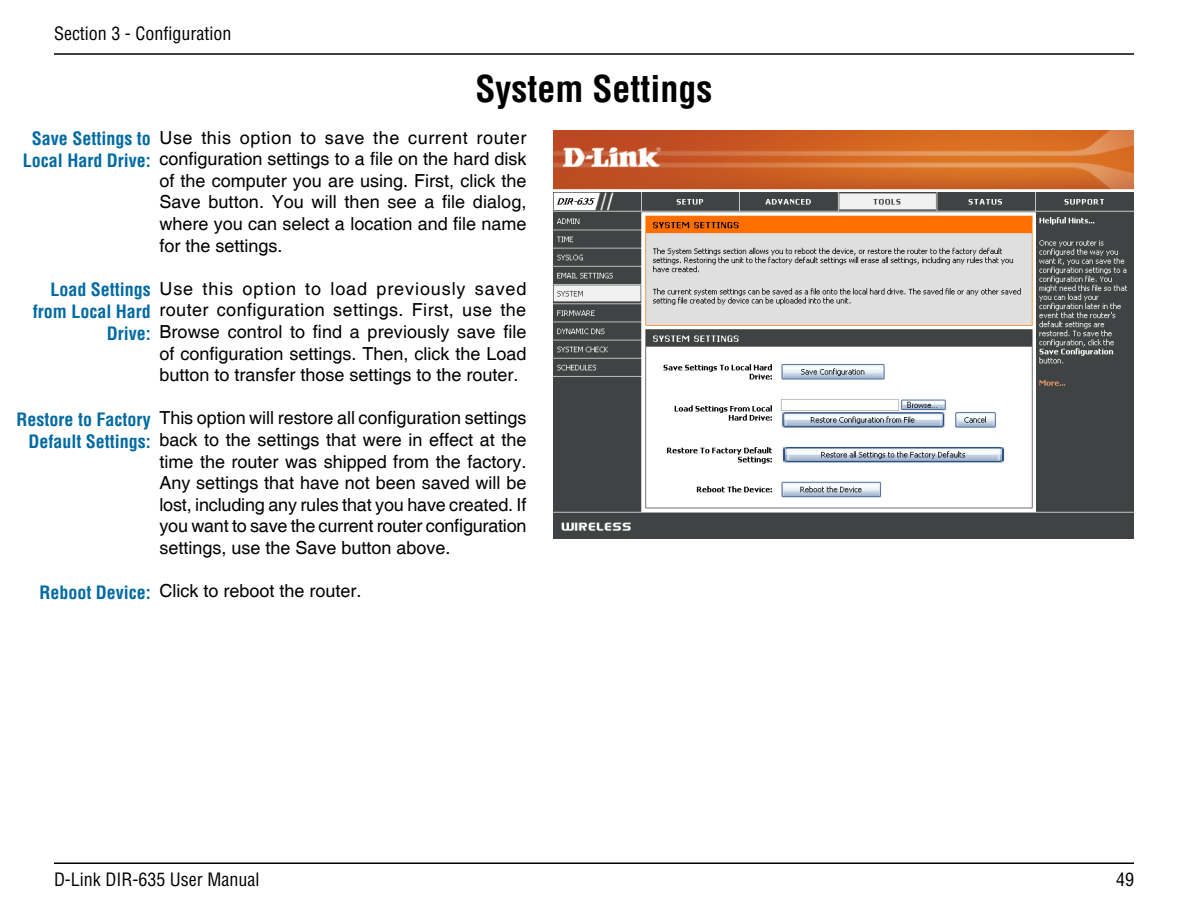
<style>
.page{position:relative;width:1188px;height:918px;background:#fff}
.page>*{position:absolute;margin:0;border:0;box-sizing:border-box;transform-origin:0 0}
.t1{font:700 condensed 36px "Helvetica";color:#000}
.t2{font:18px/21.6px "Helvetica";color:#000;text-align:justify}
.t3{font:700 condensed 18px/21.6px "Helvetica";color:#006aa2;text-align:right}
.t4{font:condensed 18px "Helvetica";color:#000}
</style>
<div class="page">
<hr style="left:54px;top:53px;width:1080px;height:2px;background:#000">
<hr style="left:54px;top:862px;width:1080px;height:2px;background:#000">
<img style="left:554px;top:130px;width:580px;height:408px">
<p class="t4" style="left:54px;top:22px;width:179px">Section 3 - Configuration</p>
<h1 class="t1" style="left:475px;top:67px;width:239px">System Settings</h1>
<p class="t3" style="left:23px;top:128px;width:129px;text-align:center">Save Settings to<br>Local Hard Drive:</p>
<p class="t3" style="left:33px;top:279px;width:119px">Load Settings from Local Hard<br>Drive:</p>
<p class="t3" style="left:17px;top:408px;width:136px">Restore to Factory<br>Default Settings:</p>
<p class="t3" style="left:39px;top:581px;width:113px">Reboot Device:</p>
<p class="t2" style="left:159px;top:127px;width:369px">Use this option to save the current router configuration settings to a file on the hard disk of the computer you are using. First, click the Save button. You will then see a file dialog, where you can select a location and file name for the settings.</p>
<p class="t2" style="left:159px;top:278px;width:369px">Use this option to load previously saved router configuration settings. First, use the Browse control to find a previously save file of configuration settings. Then, click the Load button to transfer those settings to the router.</p>
<p class="t2" style="left:159px;top:408px;width:369px">This option will restore all configuration settings back to the settings that were in effect at the time the router was shipped from the factory.<br>Any settings that have not been saved will be lost, including any rules that you have created. If you want to save the current router configuration settings, use the Save button above.</p>
<p class="t2" style="left:159px;top:581px;width:204px">Click to reboot the router.</p>
<p class="t4" style="left:54px;top:868px;width:207px">D-Link DIR-635 User Manual</p>
<p class="t4" style="left:1116px;top:868px;width:10px">49</p>
</div>
